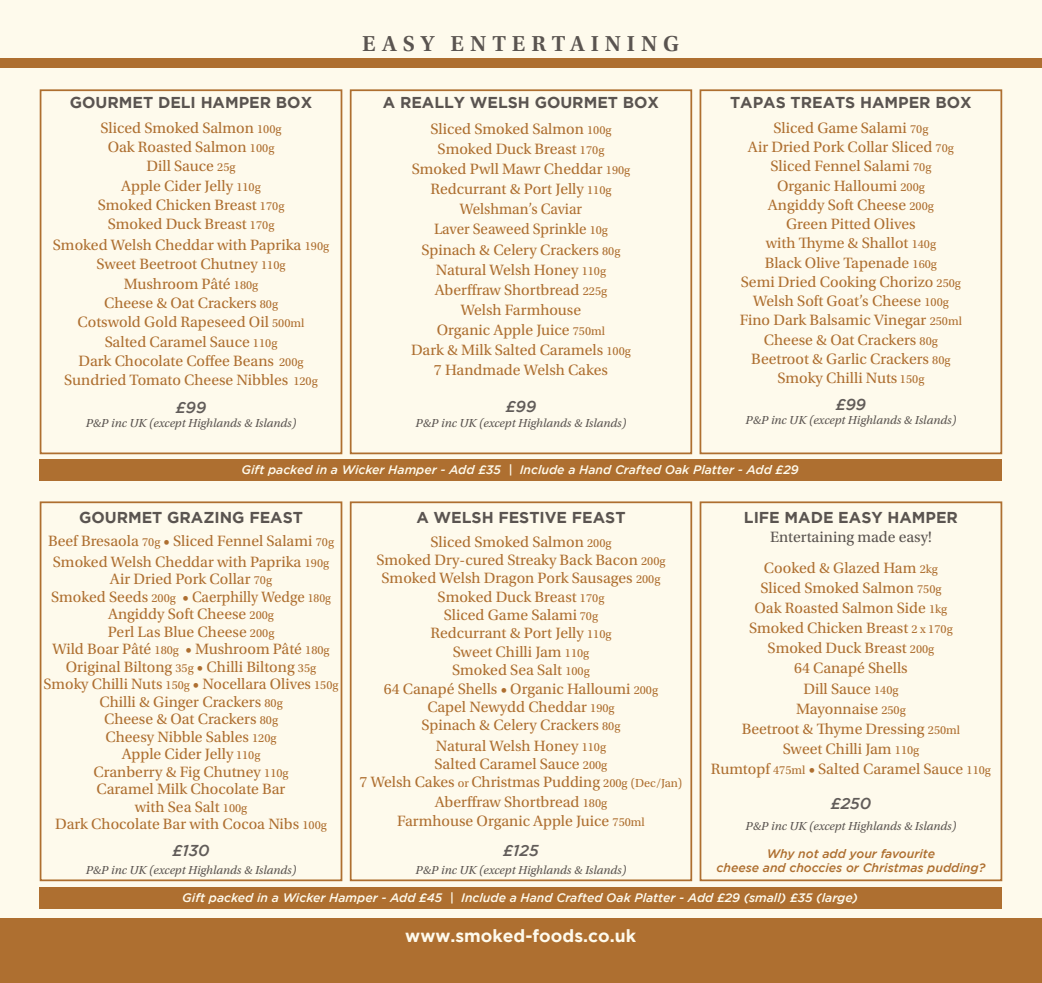
<style>
.page{position:relative;width:1042px;height:983px;background:#fff}
.page>*{position:absolute;margin:0;border:0;box-sizing:border-box;transform-origin:0 0}
.t1{font:600 22.75px "Utopia Std";letter-spacing:.26em;color:#5a5450}
.t2{font:700 17.5px "Gotham";color:#fefaec}
.t3{font:15.75px/19.2px "Utopia Std";color:#ae6f30;text-align:center}
.t4{font:700 15.75px "Gotham";color:#5a5450}
.t5{font:15.75px/30.6px "Utopia Std";color:#5a5450;text-align:center}
.t6{font:italic 500 15.75px "Gotham";color:#615c59}
.t7{font:italic 12.25px "Utopia Std";color:#5a5450}
.t8{font:italic 500 12.25px "Gotham";color:#fefaec}
.t9{font:italic 500 12.25px/14px "Gotham";color:#ae6f30;text-align:center}
.s1{font-size:12.25px}
.s2{color:#ae6f30}
.s3{font-size:12.25px;color:#ae6f30}
</style>
<div class="page">
<div style="left:0;top:0;width:1042px;height:967px;background:#fefaec"></div>
<div style="left:0;top:58px;width:1042px;height:9px;background:#ae6f30"></div>
<div style="left:0;top:918px;width:1042px;height:64px;background:#ae6f30"></div>
<div style="left:699px;top:89px;width:303px;height:365px;border:2px solid #ae6f30"></div>
<div style="left:40px;top:89px;width:302px;height:365px;border:2px solid #ae6f30"></div>
<div style="left:350px;top:89px;width:342px;height:365px;border:2px solid #ae6f30"></div>
<div style="left:40px;top:501px;width:302px;height:380px;border:2px solid #ae6f30"></div>
<div style="left:699px;top:501px;width:303px;height:380px;border:2px solid #ae6f30"></div>
<div style="left:350px;top:501px;width:342px;height:380px;border:2px solid #ae6f30"></div>
<div style="left:40px;top:886px;width:962px;height:22px;background:#ae6f30"></div>
<div style="left:40px;top:458px;width:962px;height:22px;background:#ae6f30"></div>
<p class="t4" style="left:70px;top:94px;width:244px">GOURMET DELI HAMPER BOX</p>
<p class="t3" style="left:98px;top:118px;width:188px">Sliced Smoked Salmon <span class="s1">100g<br></span>Oak Roasted Salmon <span class="s1">100g<br></span>Dill Sauce <span class="s1">25g<br></span>Apple Cider Jelly <span class="s1">110g<br></span>Smoked Chicken Breast <span class="s1">170g<br></span>Smoked Duck Breast <span class="s1">170g</span></p>
<p class="t3" style="left:53px;top:236px;width:278px">Smoked Welsh Cheddar with Paprika <span class="s1">190g<br></span>Sweet Beetroot Chutney <span class="s1">110g<br></span>Mushroom Pâté <span class="s1">180g<br></span>Cheese &amp; Oat Crackers <span class="s1">80g<br></span>Cotswold Gold Rapeseed Oil <span class="s1">500ml<br></span>Salted Caramel Sauce <span class="s1">110g<br></span>Dark Chocolate Coffee Beans <span class="s1">200g<br></span>Sundried Tomato Cheese Nibbles <span class="s1">120g</span></p>
<p class="t6" style="left:176px;top:398px;width:32px">£99</p>
<p class="t7" style="left:86px;top:416px;width:212px">P&amp;P inc UK (except Highlands &amp; Islands)</p>
<h1 class="t1" style="left:362px;top:31px;width:318px">EASY ENTERTAINING</h1>
<p class="t4" style="left:383px;top:94px;width:278px">A REALLY WELSH GOURMET BOX</p>
<p class="t3" style="left:411px;top:119px;width:221px;line-height:20.1px">Sliced Smoked Salmon <span class="s1">100g<br></span>Smoked Duck Breast <span class="s1">170g<br></span>Smoked Pwll Mawr Cheddar <span class="s1">190g<br></span>Redcurrant &amp; Port Jelly <span class="s1">110g<br></span>Welshman’s Caviar<br>Laver Seaweed Sprinkle <span class="s1">10g<br></span>Spinach &amp; Celery Crackers <span class="s1">80g<br></span>Natural Welsh Honey <span class="s1">110g<br></span>Aberffraw Shortbread <span class="s1">225g<br></span>Welsh Farmhouse<br>Organic Apple Juice <span class="s1">750ml<br></span>Dark &amp; Milk Salted Caramels <span class="s1">100g<br></span>7 Handmade Welsh Cakes</p>
<p class="t6" style="left:506px;top:397px;width:32px">£99</p>
<p class="t7" style="left:416px;top:416px;width:212px">P&amp;P inc UK (except Highlands &amp; Islands)</p>
<p class="t4" style="left:730px;top:94px;width:243px">TAPAS TREATS HAMPER BOX</p>
<p class="t3" style="left:740px;top:118px;width:224px">Sliced Game Salami <span class="s1">70g<br></span>Air Dried Pork Collar Sliced <span class="s1">70g<br></span>Sliced Fennel Salami <span class="s1">70g<br></span>Organic Halloumi <span class="s1">200g<br></span>Angiddy Soft Cheese <span class="s1">200g<br></span>Green Pitted Olives<br>with Thyme &amp; Shallot <span class="s1">140g<br></span>Black Olive Tapenade <span class="s1">160g<br></span>Semi Dried Cooking Chorizo <span class="s1">250g<br></span>Welsh Soft Goat’s Cheese <span class="s1">100g<br></span>Fino Dark Balsamic Vinegar <span class="s1">250ml<br></span>Cheese &amp; Oat Crackers <span class="s1">80g<br></span>Beetroot &amp; Garlic Crackers <span class="s1">80g<br></span>Smoky Chilli Nuts <span class="s1">150g</span></p>
<p class="t6" style="left:836px;top:395px;width:32px">£99</p>
<p class="t7" style="left:745px;top:413px;width:212px">P&amp;P inc UK (except Highlands &amp; Islands)</p>
<p class="t8" style="left:241px;top:462px;width:559px">Gift packed in a Wicker Hamper - Add £35 | Include a Hand Crafted Oak Platter - Add £29</p>
<p class="t4" style="left:79px;top:508px;width:225px">GOURMET GRAZING FEAST</p>
<p class="t3" style="left:48px;top:530px;width:287px;line-height:21px">Beef Bresaola <span class="s1">70g</span> • Sliced Fennel Salami <span class="s1">70g<br></span>Smoked Welsh Cheddar with Paprika <span class="s1">190g</span></p>
<p class="t3" style="left:44px;top:570px;width:296px;line-height:17.5px">Air Dried Pork Collar <span class="s1">70g<br></span>Smoked Seeds <span class="s1">200g</span> • Caerphilly Wedge <span class="s1">180g<br></span>Angiddy Soft Cheese <span class="s1">200g<br></span>Perl Las Blue Cheese <span class="s1">200g<br></span>Wild Boar Pâté <span class="s1">180g</span> • Mushroom Pâté <span class="s1">180g<br></span>Original Biltong <span class="s1">35g</span> • Chilli Biltong <span class="s1">35g<br></span>Smoky Chilli Nuts <span class="s1">150g</span> • Nocellara Olives <span class="s1">150g<br></span>Chilli &amp; Ginger Crackers <span class="s1">80g<br></span>Cheese &amp; Oat Crackers <span class="s1">80g<br></span>Cheesy Nibble Sables <span class="s1">120g<br></span>Apple Cider Jelly <span class="s1">110g<br></span>Cranberry &amp; Fig Chutney <span class="s1">110g<br></span>Caramel Milk Chocolate Bar<br>with Sea Salt <span class="s1">100g<br></span>Dark Chocolate Bar with Cocoa Nibs <span class="s1">100g</span></p>
<p class="t6" style="left:172px;top:840px;width:39px">£130</p>
<p class="t7" style="left:86px;top:863px;width:212px">P&amp;P inc UK (except Highlands &amp; Islands)</p>
<p class="t4" style="left:416px;top:508px;width:211px">A WELSH FESTIVE FEAST</p>
<p class="t3" style="left:376px;top:532px;width:291px;line-height:18.4px">Sliced Smoked Salmon <span class="s1">200g<br></span>Smoked Dry-cured Streaky Back Bacon <span class="s1">200g<br></span>Smoked Welsh Dragon Pork Sausages <span class="s1">200g<br></span>Smoked Duck Breast <span class="s1">170g<br></span>Sliced Game Salami <span class="s1">70g<br></span>Redcurrant &amp; Port Jelly <span class="s1">110g<br></span>Sweet Chilli Jam <span class="s1">110g<br></span>Smoked Sea Salt <span class="s1">100g<br></span>64 Canapé Shells • Organic Halloumi <span class="s1">200g<br></span>Capel Newydd Cheddar <span class="s1">190g<br></span>Spinach &amp; Celery Crackers <span class="s1">80g</span></p>
<p class="t3" style="left:360px;top:736px;width:324px">Natural Welsh Honey <span class="s1">110g<br></span>Salted Caramel Sauce <span class="s1">200g<br></span>7 Welsh Cakes <span class="s1">or</span> Christmas Pudding <span class="s1">200g (Dec/Jan)<br></span>Aberffraw Shortbread <span class="s1">180g<br></span>Farmhouse Organic Apple Juice <span class="s1">750ml</span></p>
<p class="t6" style="left:503px;top:840px;width:37px">£125</p>
<p class="t7" style="left:416px;top:863px;width:212px">P&amp;P inc UK (except Highlands &amp; Islands)</p>
<p class="t8" style="left:182px;top:890px;width:677px">Gift packed in a Wicker Hamper - Add £45 | Include a Hand Crafted Oak Platter - Add £29 (small) £35 (large)</p>
<p class="t4" style="left:744px;top:508px;width:215px">LIFE MADE EASY HAMPER</p>
<p class="t5" style="left:764px;top:522px;width:175px">Entertaining made easy!<br><span class="s2">Cooked &amp; Glazed Ham</span> <span class="s3">2kg</span></p>
<p class="t3" style="left:711px;top:578px;width:281px;line-height:20.1px">Sliced Smoked Salmon <span class="s1">750g<br></span>Oak Roasted Salmon Side <span class="s1">1kg<br></span>Smoked Chicken Breast <span class="s1">2 x 170g<br></span>Smoked Duck Breast <span class="s1">200g<br></span>64 Canapé Shells<br>Dill Sauce <span class="s1">140g<br></span>Mayonnaise <span class="s1">250g<br></span>Beetroot &amp; Thyme Dressing <span class="s1">250ml<br></span>Sweet Chilli Jam <span class="s1">110g<br></span>Rumtopf <span class="s1">475ml</span> • Salted Caramel Sauce <span class="s1">110g</span></p>
<p class="t6" style="left:830px;top:794px;width:42px">£250</p>
<p class="t7" style="left:745px;top:818px;width:212px">P&amp;P inc UK (except Highlands &amp; Islands)</p>
<p class="t9" style="left:716px;top:845px;width:270px">Why not add your favourite<br>cheese and choccies or Christmas pudding?</p>
<p class="t2" style="left:405px;top:925px;width:232px">www.smoked-foods.co.uk</p>
</div>
